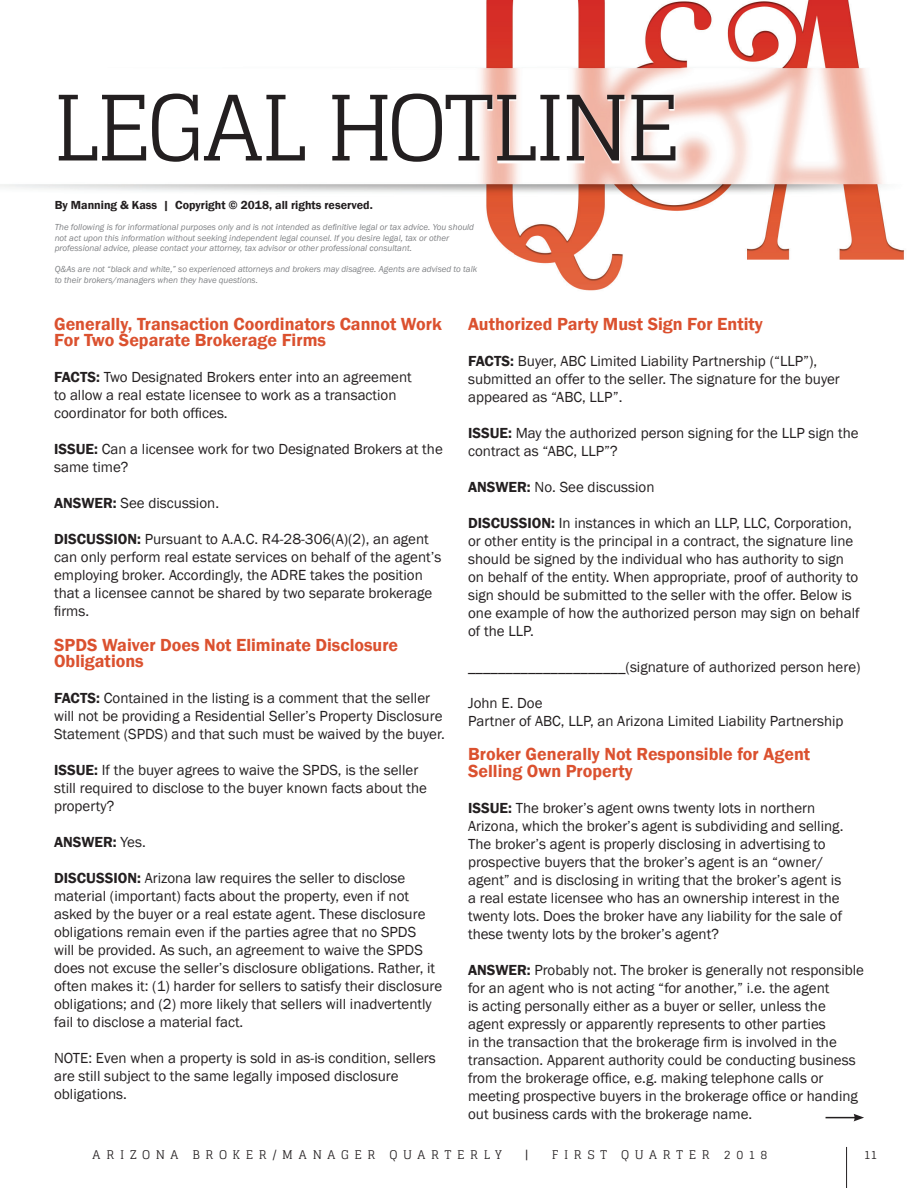
<style>
.page{position:relative;width:918px;height:1188px;background:#fff}
.page>*{position:absolute;margin:0;border:0;box-sizing:border-box;transform-origin:0 0}
.t1{font:600 18px/16.5px "Franklin Gothic";color:#db512f}
.t2{font:15px/18px "Franklin Gothic";color:#231f20}
.t3{font:600 15px "Franklin Gothic";color:#231f20}
.t4{font:12px "Glegoo";letter-spacing:.47em;color:#231f20}
.t5{font:600 12px "Franklin Gothic";color:#231f20}
.t6{font:italic 9px/10.5px "Franklin Gothic";color:#808285}
.s1{font-weight:600}
.s2{font-weight:400}
</style>
<div class="page">
<img style="left:0;top:0;width:904px;height:291px">
<div style="left:58px;top:95px;width:618px;height:70px;background:#fff"></div>
<svg style="left:59px;top:94px;width:616px;height:68px"></svg>
<hr style="left:826px;top:1117px;width:30px;height:1px;background:#231f20">
<svg style="left:854px;top:1114px;width:10px;height:7px"></svg>
<hr style="left:846px;top:1147px;width:1px;height:41px;background:#231f20">
<p class="t5" style="left:55px;top:198px;width:320px">By Manning &amp; Kass | Copyright © 2018, all rights reserved.</p>
<p class="t6" style="left:55px;top:222px;width:421px">The following is for informational purposes only and is not intended as definitive legal or tax advice. You should not act upon this information without seeking independent legal counsel. If you desire legal, tax or other professional advice, please contact your attorney, tax advisor or other professional consultant.</p>
<p class="t6" style="left:55px;top:264px;width:424px">Q&amp;As are not “black and white,” so experienced attorneys and brokers may disagree. Agents are advised to talk to their brokers/managers when they have questions.</p>
<p class="t1" style="left:54px;top:316px;width:389px">Generally, Transaction Coordinators Cannot Work<br>For Two Separate Brokerage Firms</p>
<p class="t2" style="left:54px;top:369px;width:359px"><span class="s1">FACTS:</span> Two Designated Brokers enter into an agreement to allow a real estate licensee to work as a transaction coordinator for both offices.</p>
<p class="t2" style="left:54px;top:441px;width:390px"><span class="s1">ISSUE:</span> Can a licensee work for two Designated Brokers at the same time?</p>
<p class="t2" style="left:54px;top:495px;width:166px"><span class="s1">ANSWER:</span> See discussion.</p>
<p class="t2" style="left:54px;top:531px;width:389px"><span class="s1">DISCUSSION:</span> Pursuant to A.A.C. R4-28-306(A)(2), an agent can only perform real estate services on behalf of the agent’s employing broker. Accordingly, the ADRE takes the position that a licensee cannot be shared by two separate brokerage firms.</p>
<p class="t1" style="left:54px;top:637px;width:346px">SPDS Waiver Does Not Eliminate Disclosure<br>Obligations</p>
<p class="t2" style="left:54px;top:690px;width:392px"><span class="s1">FACTS:</span> Contained in the listing is a comment that the seller will not be providing a Residential Seller’s Property Disclosure<br>Statement (SPDS) and that such must be waived by the buyer.</p>
<p class="t2" style="left:54px;top:762px;width:375px"><span class="s1">ISSUE:</span> If the buyer agrees to waive the SPDS, is the seller still required to disclose to the buyer known facts about the property?</p>
<p class="t3" style="left:54px;top:833px;width:93px">ANSWER: <span class="s2">Yes.</span></p>
<p class="t2" style="left:54px;top:870px;width:390px"><span class="s1">DISCUSSION:</span> Arizona law requires the seller to disclose material (important) facts about the property, even if not asked by the buyer or a real estate agent. These disclosure obligations remain even if the parties agree that no SPDS<br>will be provided. As such, an agreement to waive the SPDS does not excuse the seller’s disclosure obligations. Rather, it often makes it: (1) harder for sellers to satisfy their disclosure obligations; and (2) more likely that sellers will inadvertently fail to disclose a material fact.</p>
<p class="t2" style="left:54px;top:1050px;width:383px">NOTE: Even when a property is sold in as-is condition, sellers are still subject to the same legally imposed disclosure obligations.</p>
<p class="t1" style="left:468px;top:316px;width:296px">Authorized Party Must Sign For Entity</p>
<p class="t2" style="left:468px;top:352px;width:373px"><span class="s1">FACTS:</span> Buyer, ABC Limited Liability Partnership (“LLP”), submitted an offer to the seller. The signature for the buyer appeared as “ABC, LLP”.</p>
<p class="t2" style="left:468px;top:424px;width:392px"><span class="s1">ISSUE:</span> May the authorized person signing for the LLP sign the contract as “ABC, LLP”?</p>
<p class="t2" style="left:468px;top:478px;width:188px"><span class="s1">ANSWER:</span> No. See discussion</p>
<p class="t2" style="left:468px;top:514px;width:393px"><span class="s1">DISCUSSION:</span> In instances in which an LLP, LLC, Corporation, or other entity is the principal in a contract, the signature line should be signed by the individual who has authority to sign on behalf of the entity. When appropriate, proof of authority to sign should be submitted to the seller with the offer. Below is one example of how the authorized person may sign on behalf of the LLP.</p>
<p class="t2" style="left:468px;top:658px;width:394px">_____________________(signature of authorized person here)</p>
<p class="t2" style="left:468px;top:694px;width:377px">John E. Doe<br>Partner of ABC, LLP, an Arizona Limited Liability Partnership</p>
<p class="t1" style="left:468px;top:746px;width:344px">Broker Generally Not Responsible for Agent<br>Selling Own Property</p>
<p class="t2" style="left:468px;top:799px;width:377px"><span class="s1">ISSUE:</span> The broker’s agent owns twenty lots in northern Arizona, which the broker’s agent is subdividing and selling.<br>The broker’s agent is properly disclosing in advertising to prospective buyers that the broker’s agent is an “owner/ agent” and is disclosing in writing that the broker’s agent is a real estate licensee who has an ownership interest in the twenty lots. Does the broker have any liability for the sale of these twenty lots by the broker’s agent?</p>
<p class="t2" style="left:468px;top:961px;width:398px"><span class="s1">ANSWER:</span> Probably not. The broker is generally not responsible for an agent who is not acting “for another,” i.e. the agent<br>is acting personally either as a buyer or seller, unless the agent expressly or apparently represents to other parties<br>in the transaction that the brokerage firm is involved in the transaction. Apparent authority could be conducting business from the brokerage office, e.g. making telephone calls or meeting prospective buyers in the brokerage office or handing out business cards with the brokerage name.</p>
<p class="t4" style="left:93px;top:1147px;width:411px">ARIZONA BROKER/MANAGER QUARTERLY</p>
<p class="t4" style="left:525px;top:1147px;width:5px">|</p>
<p class="t4" style="left:552px;top:1147px;width:217px">FIRST QUARTER 2018</p>
<p class="t4" style="left:864px;top:1147px;width:15px">11</p>
</div>
